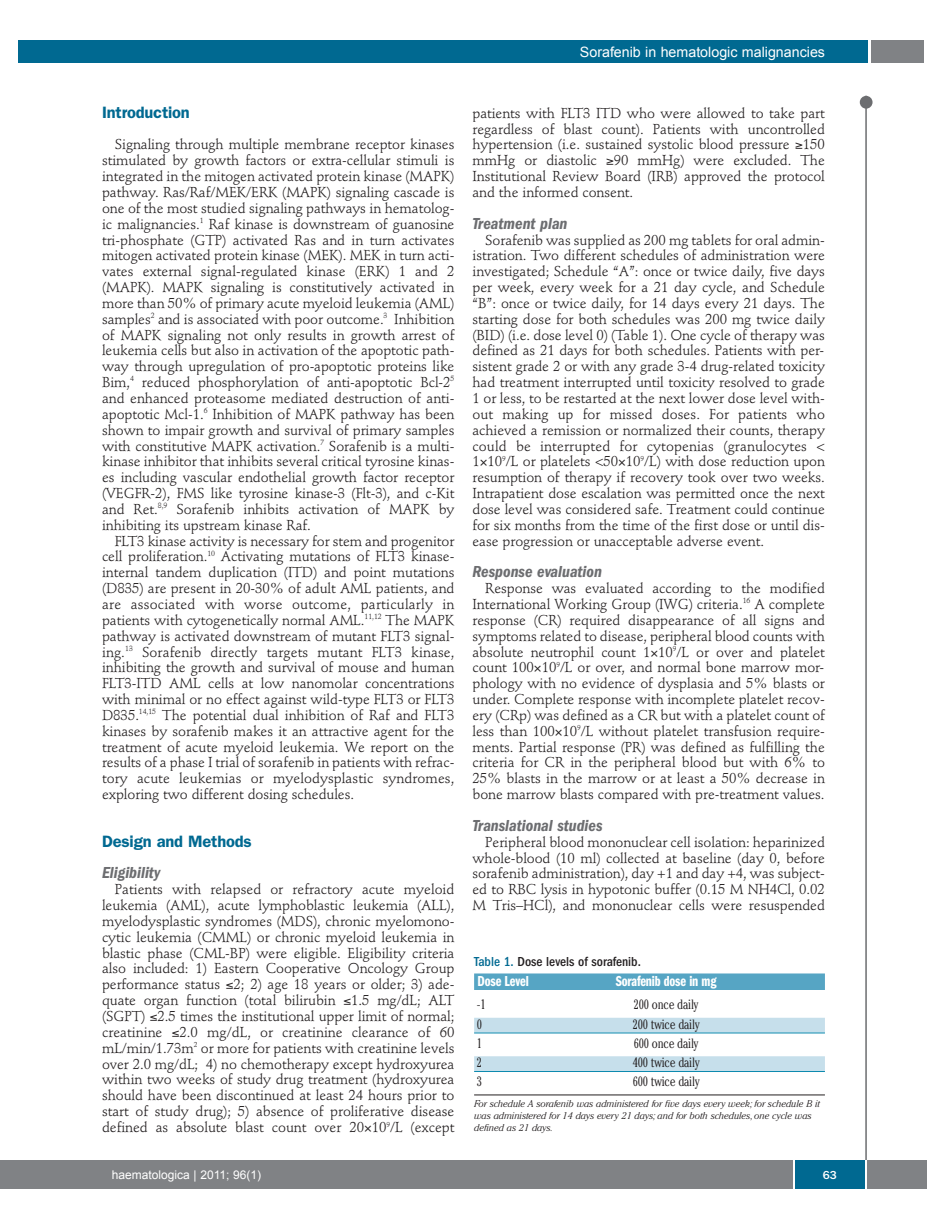
<style>
.page{position:relative;width:927px;height:1225px;background:#fff}
.page>*{position:absolute;margin:0;border:0;box-sizing:border-box;transform-origin:0 0}
.t1{font:italic 600 condensed 16.5px "Franklin Gothic";color:#6c6d70}
.t2{font:600 16.5px "Franklin Gothic";letter-spacing:-.01em;color:#006991}
.t3{font:15px "Franklin Gothic Demi Cmpr";letter-spacing:-.01em;color:#fff}
.t4{font:14.25px/15.9px "Stempel Schneidler";letter-spacing:-.005em;color:#231f20;text-align:justify}
.t5{font:14.25px "Arial";color:#fff}
.t6{font:300 condensed 13.5px "Cheltenham";letter-spacing:-.01em;color:#231f20}
.t7{font:500 condensed 13.5px "Franklin Gothic";color:#231f20}
.t8{font:12px "Arial";color:#fff}
.t9{font:500 12px "Franklin Gothic";color:#fff}
.t10{font:italic 300 9.75px/12px "Cheltenham";color:#231f20}
.s1{color:#006991}
</style>
<div class="page">
<div style="left:860px;top:96px;width:12px;height:13px;background:#6c6d70;border-radius:50%"></div>
<hr style="left:865px;top:96px;width:2px;height:1064px;background:#6c6d70">
<div style="left:871px;top:40px;width:52px;height:22px;background:#808285"></div>
<div style="left:18px;top:40px;width:849px;height:22px;background:#006991"></div>
<div style="left:17px;top:1160px;width:910px;height:28px;background:#808285"></div>
<div style="left:795px;top:1160px;width:70px;height:28px;background:#006991"></div>
<hr style="left:793px;top:1160px;width:2px;height:28px;background:#fff">
<hr style="left:865px;top:1160px;width:2px;height:28px;background:#fff">
<div style="left:0;top:1160px;width:18px;height:28px;background:#808285"></div>
<div style="left:474px;top:973px;width:351px;height:17px;background:#56a5c4"></div>
<div style="left:474px;top:1017px;width:351px;height:15px;background:#c6dfeb"></div>
<hr style="left:474px;top:1032px;width:351px;height:1px;background:#0d8aaf">
<div style="left:474px;top:1056px;width:351px;height:15px;background:#c6dfeb"></div>
<hr style="left:474px;top:1071px;width:351px;height:1px;background:#0d8aaf">
<hr style="left:474px;top:1094px;width:351px;height:1px;background:#231f20">
<p class="t5" style="left:580px;top:44px;width:247px">Sorafenib in hematologic malignancies</p>
<p class="t2" style="left:102px;top:106px;width:89px">Introduction</p>
<p class="t4" style="left:102px;top:138px;width:354px;text-indent:13px">Signaling through multiple membrane receptor kinases stimulated by growth factors or extra-cellular stimuli is integrated in the mitogen activated protein kinase (MAPK) pathway. Ras/Raf/MEK/ERK (MAPK) signaling cascade is one of the most studied signaling pathways in hematolog&shy;ic malignancies.<sup>1</sup> Raf kinase is downstream of guanosine tri-phosphate (GTP) activated Ras and in turn activates mitogen activated protein kinase (MEK). MEK in turn acti&shy;vates external signal-regulated kinase (ERK) 1 and 2 (MAPK). MAPK signaling is constitutively activated in more than 50% of primary acute myeloid leukemia (AML) samples<sup>2</sup> and is associated with poor outcome.<sup>3</sup> Inhibition of MAPK signaling not only results in growth arrest of leukemia cells but also in activation of the apoptotic path&shy;way through upregulation of pro-apoptotic proteins like Bim,<sup>4</sup> reduced phosphorylation of anti-apoptotic Bcl-2<sup>5 </sup>and enhanced proteasome mediated destruction of anti&shy;apoptotic Mcl-1.<sup>6</sup> Inhibition of MAPK pathway has been shown to impair growth and survival of primary samples with constitutive MAPK activation.<sup>7</sup> Sorafenib is a multi&shy;kinase inhibitor that inhibits several critical tyrosine kinas&shy;es including vascular endothelial growth factor receptor (VEGFR-2), FMS like tyrosine kinase-3 (Flt-3), and c-Kit and Ret.<sup>8,9</sup> Sorafenib inhibits activation of MAPK by inhibiting its upstream kinase Raf.</p>
<p class="t4" style="left:102px;top:534px;width:354px;text-indent:13px">FLT3 kinase activity is necessary for stem and progenitor cell proliferation.<sup>10</sup> Activating mutations of FLT3 kinase&shy;internal tandem duplication (ITD) and point mutations (D835) are present in 20-30% of adult AML patients, and are associated with worse outcome, particularly in patients with cytogenetically normal AML.<sup>11,12</sup> The MAPK pathway is activated downstream of mutant FLT3 signal&shy;ing.<sup>13</sup> Sorafenib directly targets mutant FLT3 kinase, inhibiting the growth and survival of mouse and human FLT3-ITD AML cells at low nanomolar concentrations with minimal or no effect against wild-type FLT3 or FLT3<br>D835.<sup>14,15</sup> The potential dual inhibition of Raf and FLT3 kinases by sorafenib makes it an attractive agent for the treatment of acute myeloid leukemia. We report on the results of a phase I trial of sorafenib in patients with refrac&shy;tory acute leukemias or myelodysplastic syndromes, exploring two different dosing schedules.</p>
<p class="t2" style="left:102px;top:835px;width:151px">Design and Methods</p>
<p class="t1" style="left:102px;top:867px;width:60px">Eligibility</p>
<p class="t4" style="left:102px;top:882px;width:354px;text-indent:13px">Patients with relapsed or refractory acute myeloid leukemia (AML), acute lymphoblastic leukemia (ALL), myelodysplastic syndromes (MDS), chronic myelomono&shy;cytic leukemia (CMML) or chronic myeloid leukemia in blastic phase (CML-BP) were eligible. Eligibility criteria also included: 1) Eastern Cooperative Oncology Group performance status ≤2; 2) age 18 years or older; 3) ade&shy;quate organ function (total bilirubin ≤1.5 mg/dL; ALT (SGPT) ≤2.5 times the institutional upper limit of normal; creatinine ≤2.0 mg/dL, or creatinine clearance of 60 mL/min/1.73m<sup>2</sup> or more for patients with creatinine levels over 2.0 mg/dL; 4) no chemotherapy except hydroxyurea within two weeks of study drug treatment (hydroxyurea should have been discontinued at least 24 hours prior to start of study drug); 5) absence of proliferative disease defined as absolute blast count over 20 10<sup>9</sup>/L (except</p>
<p class="t4" style="left:472px;top:106px;width:354px">patients with FLT3 ITD who were allowed to take part regardless of blast count). Patients with uncontrolled hypertension (i.e. sustained systolic blood pressure ≥150 mmHg or diastolic ≥90 mmHg) were excluded. The Institutional Review Board (IRB) approved the protocol and the informed consent.</p>
<p class="t1" style="left:472px;top:217px;width:96px">Treatment plan</p>
<p class="t4" style="left:472px;top:233px;width:354px;text-indent:13px">Sorafenib was supplied as 200 mg tablets for oral admin&shy;istration. Two different schedules of administration were investigated; Schedule “A”: once or twice daily, five days per week, every week for a 21 day cycle, and Schedule “B”: once or twice daily, for 14 days every 21 days. The starting dose for both schedules was 200 mg twice daily (BID) (i.e. dose level 0) (Table 1). One cycle of therapy was defined as 21 days for both schedules. Patients with per&shy;sistent grade 2 or with any grade 3-4 drug-related toxicity had treatment interrupted until toxicity resolved to grade 1 or less, to be restarted at the next lower dose level with&shy;out making up for missed doses. For patients who achieved a remission or normalized their counts, therapy could be interrupted for cytopenias (granulocytes &lt; 1 10<sup>9</sup>/L or platelets &lt;50 10<sup>9</sup>/L) with dose reduction upon resumption of therapy if recovery took over two weeks.<br>Intrapatient dose escalation was permitted once the next dose level was considered safe. Treatment could continue for six months from the time of the first dose or until dis&shy;ease progression or unacceptable adverse event.</p>
<p class="t1" style="left:472px;top:566px;width:131px">Response evaluation</p>
<p class="t4" style="left:472px;top:581px;width:354px;text-indent:13px">Response was evaluated according to the modified International Working Group (IWG) criteria.<sup>16</sup> A complete response (CR) required disappearance of all signs and symptoms related to disease, peripheral blood counts with absolute neutrophil count 1 10<sup>9</sup>/L or over and platelet count 100 10<sup>9</sup>/L or over, and normal bone marrow mor&shy;phology with no evidence of dysplasia and 5% blasts or under. Complete response with incomplete platelet recov&shy;ery (CRp) was defined as a CR but with a platelet count of less than 100 10<sup>9</sup>/L without platelet transfusion require&shy;ments. Partial response (PR) was defined as fulfilling the criteria for CR in the peripheral blood but with 6% to 25% blasts in the marrow or at least a 50% decrease in bone marrow blasts compared with pre-treatment values.</p>
<p class="t1" style="left:472px;top:819px;width:132px">Translational studies</p>
<p class="t4" style="left:472px;top:835px;width:354px;text-indent:13px">Peripheral blood mononuclear cell isolation: heparinized whole-blood (10 ml) collected at baseline (day 0, before sorafenib administration), day +1 and day +4, was subject&shy;ed to RBC lysis in hypotonic buffer (0.15 M NH4Cl, 0.02<br>M Tris–HCl), and mononuclear cells were resuspended</p>
<p class="t7" style="left:474px;top:957px;width:168px"><span class="s1">Table 1.</span> Dose levels of sorafenib.</p>
<p class="t3" style="left:477px;top:975px;width:53px">Dose Level</p>
<p class="t3" style="left:616px;top:975px;width:102px">Sorafenib dose in mg</p>
<p class="t6" style="left:477px;top:999px;width:10px">-1</p>
<p class="t6" style="left:634px;top:999px;width:66px">200 once daily</p>
<p class="t6" style="left:477px;top:1019px;width:7px">0</p>
<p class="t6" style="left:633px;top:1019px;width:68px">200 twice daily</p>
<p class="t6" style="left:477px;top:1038px;width:7px">1</p>
<p class="t6" style="left:634px;top:1038px;width:66px">600 once daily</p>
<p class="t6" style="left:477px;top:1057px;width:7px">2</p>
<p class="t6" style="left:633px;top:1057px;width:68px">400 twice daily</p>
<p class="t6" style="left:477px;top:1076px;width:7px">3</p>
<p class="t6" style="left:633px;top:1076px;width:68px">600 twice daily</p>
<p class="t10" style="left:474px;top:1098px;width:347px">For schedule A sorafenib was administered for five days every week; for schedule B it was administered for 14 days every 21 days; and for both schedules,one cycle was defined as 21 days.</p>
<p class="t8" style="left:112px;top:1168px;width:151px">haematologica | 2011; 96(1)</p>
<p class="t9" style="left:823px;top:1171px;width:16px">63</p>
</div>
